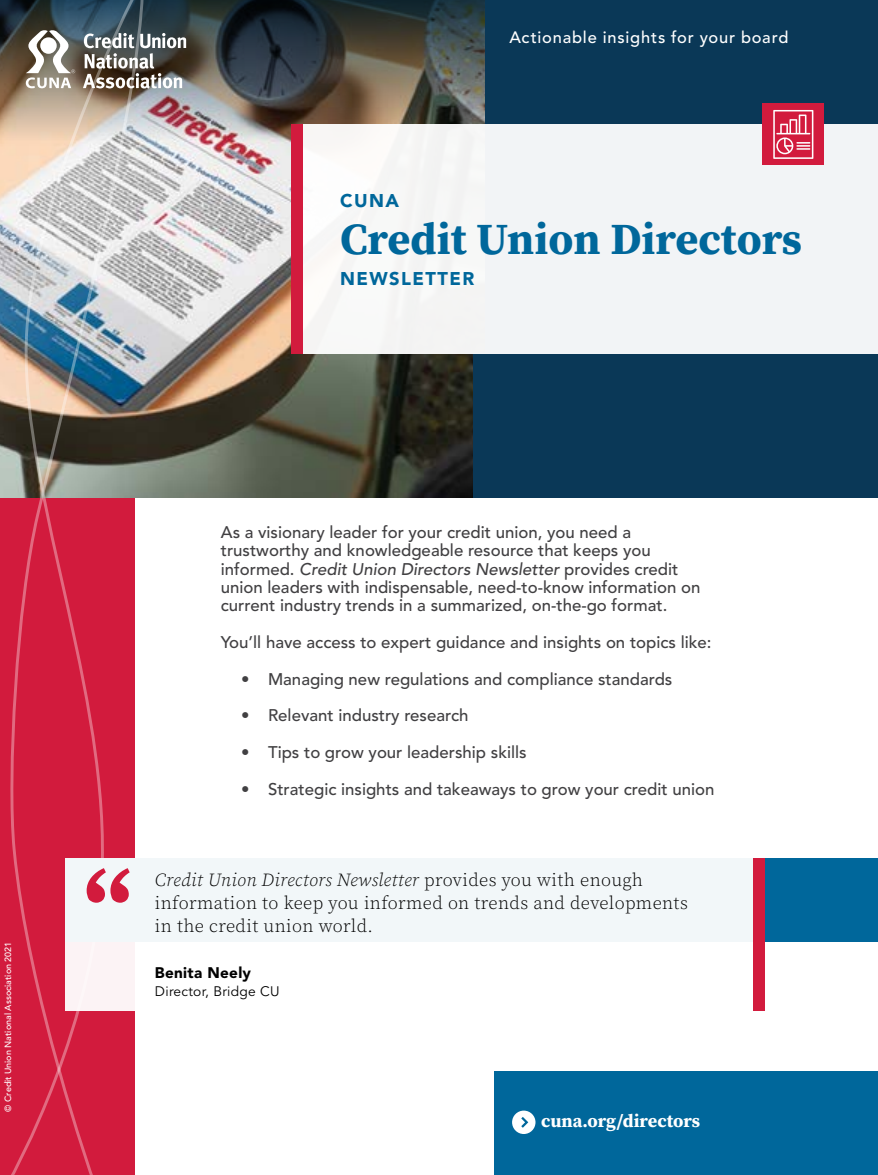
<style>
.page{position:relative;width:878px;height:1175px;background:#fff}
.page>*{position:absolute;margin:0;border:0;box-sizing:border-box;transform-origin:0 0}
.t1{font:700 44.25px "Source Serif Pro";color:#00679b}
.t2{font:300 18.3px/23px "Source Serif Pro";letter-spacing:.02em;color:#000}
.t3{font:700 18.3px "Source Serif Pro";letter-spacing:-.005em;color:#fff}
.t4{font:900 18.3px "Avenir LT Std";letter-spacing:.08em;color:#00679b}
.t5{font:500 16.8px/18.3px "Avenir LT Std";color:#414042}
.t6{font:500 16.5px "Avenir LT Std";letter-spacing:.045em;color:#fff}
.t7{font:900 15.3px "Avenir LT Std";letter-spacing:.02em;color:#000}
.t8{font:13.8px "Avenir LT Std";letter-spacing:.02em;color:#000}
.t9{font:500 9px "Avenir LT Std";color:#fff}
.s1{font-style:italic}
</style>
<div class="page">
<div style="left:473px;top:0;width:405px;height:463px;background:#0a3857"></div>
<div style="left:0;top:0;width:134px;height:1174px;background:#d21b3d"></div>
<div style="left:494px;top:1071px;width:384px;height:103px;background:#00679b"></div>
<img style="left:0;top:146px;width:473px;height:351px">
<img style="left:0;top:0;width:485px;height:146px">
<svg style="left:512px;top:1110px;width:23px;height:24px"></svg>
<svg style="left:8px;top:0;width:145px;height:498px;background:#a2a2a1"></svg>
<img style="left:9px;top:0;width:136px;height:1174px">
<div style="left:66px;top:858px;width:812px;height:83px;background:#00679b"></div>
<div style="left:752px;top:858px;width:12px;height:153px;background:#d21b3d"></div>
<div style="left:66px;top:858px;width:687px;height:153px;background:linear-gradient(to right,#f8f8fa,#f8fcfd)"></div>
<svg style="left:87px;top:868px;width:43px;height:34px"></svg>
<div style="left:473px;top:353px;width:405px;height:144px;background:#0a3857"></div>
<div style="left:303px;top:124px;width:575px;height:230px;background:#f2f4f6"></div>
<div style="left:291px;top:124px;width:12px;height:230px;background:#d21b3d"></div>
<div style="left:762px;top:104px;width:62px;height:61px;background:#d21b3d"></div>
<svg style="left:773px;top:110px;width:40px;height:49px"></svg>
<svg style="left:83px;top:33px;width:103px;height:56px;background:#7f7d78"></svg>
<svg style="left:26px;top:30px;width:49px;height:58px;background:#a8a49c"></svg>
<p class="t9" style="left:3px;top:1111px;width:171px;rotate:-90deg">© Credit Union National Association 2021</p>
<p class="t6" style="left:509px;top:28px;width:280px">Actionable insights for your board</p>
<p class="t4" style="left:340px;top:189px;width:61px">CUNA</p>
<h1 class="t1" style="left:340px;top:209px;width:463px">Credit Union Directors</h1>
<p class="t4" style="left:340px;top:267px;width:136px">NEWSLETTER</p>
<p class="t5" style="left:221px;top:523px;width:481px">As a visionary leader for your credit union, you need a trustworthy and knowledgeable resource that keeps you informed. <span class="s1">Credit Union Directors Newsletter</span> provides credit union leaders with indispensable, need-to-know information on current industry trends in a summarized, on-the-go format.</p>
<p class="t5" style="left:221px;top:633px;width:492px">You’ll have access to expert guidance and insights on topics like:</p>
<p class="t5" style="left:241px;top:670px;width:433px">• Managing new regulations and compliance standards</p>
<p class="t5" style="left:241px;top:707px;width:229px">• Relevant industry research</p>
<p class="t5" style="left:241px;top:743px;width:287px">• Tips to grow your leadership skills</p>
<p class="t5" style="left:241px;top:780px;width:475px">• Strategic insights and takeaways to grow your credit union</p>
<p class="t2" style="left:155px;top:869px;width:534px"><span class="s1">Credit Union Directors Newsletter</span> provides you with enough information to keep you informed on trends and developments in the credit union world.</p>
<p class="t7" style="left:155px;top:963px;width:98px">Benita Neely</p>
<p class="t8" style="left:155px;top:983px;width:126px">Director, Bridge CU</p>
<p class="t3" style="left:541px;top:1108px;width:160px">cuna.org/directors</p>
</div>
